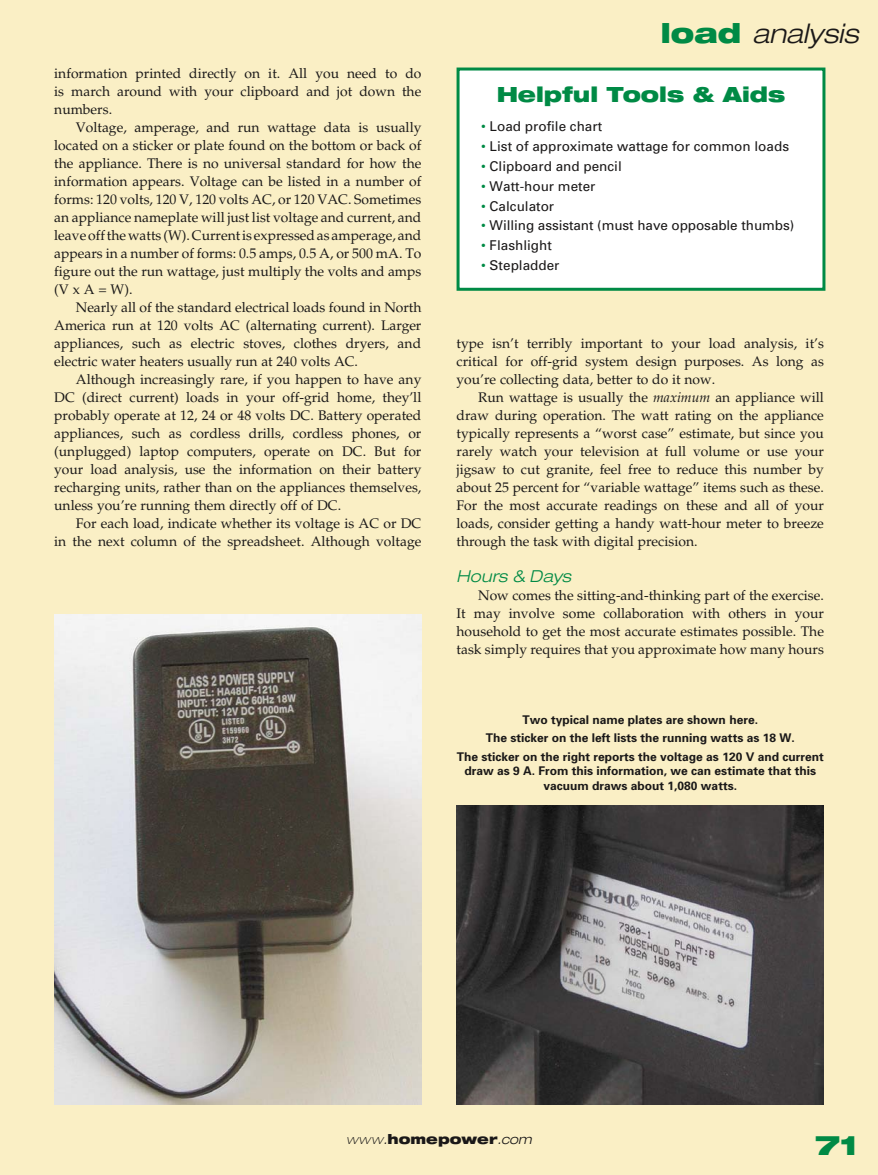
<style>
.page{position:relative;width:878px;height:1175px;background:#fff}
.page>*{position:absolute;margin:0;border:0;box-sizing:border-box;transform-origin:0 0}
.t1{font:italic 300 expanded 27px "Helvetica Neue";letter-spacing:.005em;color:#1a1818}
.t2{font:900 expanded 27px "Helvetica Neue";color:#008a45}
.t3{font:900 expanded 21px "Helvetica Neue";color:#008a45}
.t4{font:italic 300 expanded 16.5px "Helvetica Neue";letter-spacing:.015em;color:#008a45}
.t5{font:13.8px/18px "Palatino";color:#1a1818;text-align:justify}
.t6{font:13.5px "Univers";color:#1a1818}
.t7{font:900 expanded 13.5px "Helvetica Neue";color:#1a1818}
.t8{font:700 12px/18.8px "Univers";color:#1a1818;text-align:center}
.s1{font-weight:900;font-style:normal;color:#008a45}
.s2{color:#008a45}
.s3{font-style:italic}
.s4{font-weight:100;font-style:italic}
.s5{font-weight:300;font-style:italic}
</style>
<div class="page">
<div style="left:0;top:0;width:878px;height:1174px;background:#faefc5"></div>
<div style="left:458px;top:69px;width:366px;height:220px;background:#fff"></div>
<div style="left:456px;top:67px;width:369px;height:224px;border:3px solid #008a45"></div>
<img style="left:456px;top:805px;width:368px;height:299px">
<img style="left:54px;top:614px;width:367px;height:490px">
<p class="t5" style="left:54px;top:65px;width:368px">information printed directly on it. All you need to do is march around with your clipboard and jot down the numbers.</p>
<p class="t5" style="left:54px;top:119px;width:368px;text-indent:22px">Voltage, amperage, and run wattage data is usually located on a sticker or plate found on the bottom or back of the appliance. There is no universal standard for how the information appears. Voltage can be listed in a number of forms: 120 volts, 120 V, 120 volts AC, or 120 VAC. Sometimes an appliance nameplate will just list voltage and current, and leave off the watts (W). Current is expressed as amperage, and appears in a number of forms: 0.5 amps, 0.5 A, or 500 mA. To figure out the run wattage, just multiply the volts and amps (V x A = W).</p>
<p class="t5" style="left:54px;top:299px;width:368px;text-indent:22px">Nearly all of the standard electrical loads found in North America run at 120 volts AC (alternating current). Larger appliances, such as electric stoves, clothes dryers, and electric water heaters usually run at 240 volts AC.</p>
<p class="t5" style="left:54px;top:371px;width:368px;text-indent:22px">Although increasingly rare, if you happen to have any DC (direct current) loads in your off-grid home, they’ll probably operate at 12, 24 or 48 volts DC. Battery operated appliances, such as cordless drills, cordless phones, or (unplugged) laptop computers, operate on DC. But for your load analysis, use the information on their battery recharging units, rather than on the appliances themselves, unless you’re running them directly off of DC.</p>
<p class="t5" style="left:54px;top:515px;width:368px;text-align:right">For each load, indicate whether its voltage is AC or DC<br>in the next column of the spreadsheet. Although voltage</p>
<h1 class="t1" style="left:661px;top:17px;width:199px"><span class="s1">load</span> analysis</h1>
<h2 class="t3" style="left:496px;top:81px;width:290px">Helpful Tools &amp; Aids</h2>
<p class="t6" style="left:481px;top:118px;width:123px"><span class="s2">•</span> Load profile chart</p>
<p class="t6" style="left:481px;top:138px;width:309px"><span class="s2">•</span> List of approximate wattage for common loads</p>
<p class="t6" style="left:481px;top:158px;width:142px"><span class="s2">•</span> Clipboard and pencil</p>
<p class="t6" style="left:481px;top:177px;width:116px"><span class="s2">•</span> Watt-hour meter</p>
<p class="t6" style="left:481px;top:197px;width:74px"><span class="s2">•</span> Calculator</p>
<p class="t6" style="left:481px;top:217px;width:314px"><span class="s2">•</span> Willing assistant (must have opposable thumbs)</p>
<p class="t6" style="left:481px;top:237px;width:72px"><span class="s2">•</span> Flashlight</p>
<p class="t6" style="left:481px;top:257px;width:80px"><span class="s2">•</span> Stepladder</p>
<p class="t5" style="left:456px;top:334px;width:369px">type isn’t terribly important to your load analysis, it’s critical for off-grid system design purposes. As long as you’re collecting data, better to do it now.</p>
<p class="t5" style="left:456px;top:388px;width:369px;text-indent:22px">Run wattage is usually the <span class="s3">maximum</span> an appliance will draw during operation. The watt rating on the appliance typically represents a “worst case” estimate, but since you rarely watch your television at full volume or use your jigsaw to cut granite, feel free to reduce this number by about 25 percent for “variable wattage” items such as these.<br>For the most accurate readings on these and all of your loads, consider getting a handy watt-hour meter to breeze through the task with digital precision.</p>
<p class="t4" style="left:456px;top:566px;width:116px">Hours &amp; Days</p>
<p class="t5" style="left:456px;top:586px;width:369px;text-indent:22px">Now comes the sitting-and-thinking part of the exercise.<br>It may involve some collaboration with others in your household to get the most accurate estimates possible. The task simply requires that you approximate how many hours</p>
<p class="t8" style="left:457px;top:709px;width:368px">Two typical name plates are shown here.<br>The sticker on the left lists the running watts as 18 W.<br>The sticker on the right reports the voltage as 120 V and current</p>
<p class="t8" style="left:464px;top:763px;width:353px;line-height:14.2px">draw as 9 A. From this information, we can estimate that this vacuum draws about 1,080 watts.</p>
<p class="t7" style="left:346px;top:1130px;width:187px"><span class="s4">www</span><span class="s5">.</span>homepower<span class="s5">.com</span></p>
<h1 class="t2" style="left:815px;top:1128px;width:44px">71</h1>
</div>
